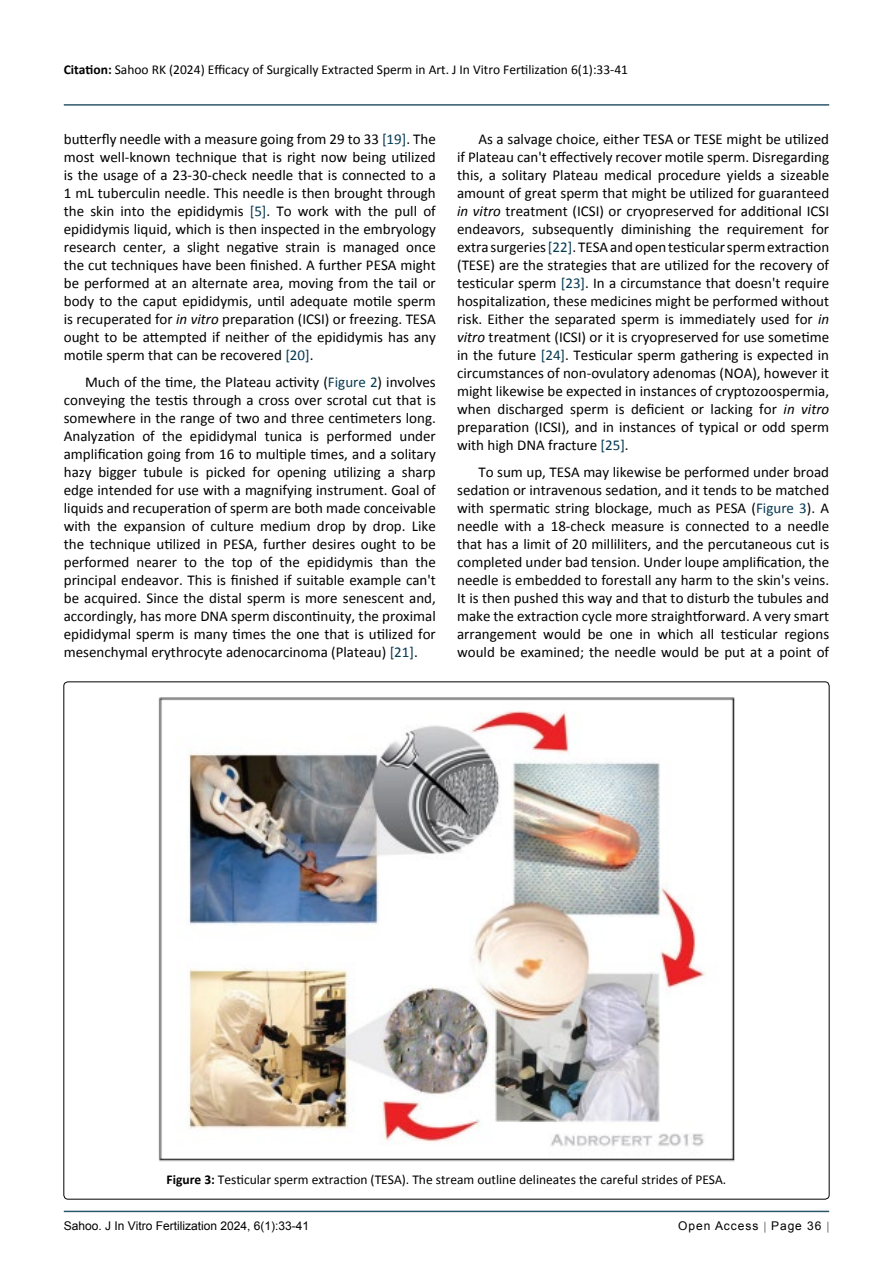
<style>
.page{position:relative;width:893px;height:1263px;background:#fff}
.page>*{position:absolute;margin:0;border:0;box-sizing:border-box;transform-origin:0 0}
.t1{font:15px/18px "Calibri";color:#000;text-align:justify}
.t2{font:13.5px "Calibri";color:#000}
.t3{font:12px "Arial";color:#000}
.t4{font:12px "Arial";letter-spacing:.08em;color:#000}
.s1{font-weight:700}
.s2{color:#073950}
.s3{font-style:italic}
</style>
<div class="page">
<hr style="left:64px;top:1211px;width:765px;height:1px;background:#073950">
<hr style="left:64px;top:104px;width:765px;height:2px;background:#073950">
<img style="left:159px;top:697px;width:575px;height:464px">
<p class="t2" style="left:64px;top:61px;width:566px"><span class="s1">Citation:</span> Sahoo RK (2024) Efficacy of Surgically Extracted Sperm in Art. J In Vitro Fertilization 6(1):33-41</p>
<p class="t1" style="left:64px;top:130px;width:374px">butterfly needle with a measure going from 29 to 33 <span class="s2">[19]</span>. The most well-known technique that is right now being utilized is the usage of a 23-30-check needle that is connected to a 1 mL tuberculin needle. This needle is then brought through the skin into the epididymis <span class="s2">[5]</span>. To work with the pull of epididymis liquid, which is then inspected in the embryology research center, a slight negative strain is managed once the cut techniques have been finished. A further PESA might be performed at an alternate area, moving from the tail or body to the caput epididymis, until adequate motile sperm is recuperated for <span class="s3">in vitro</span> preparation (ICSI) or freezing. TESA ought to be attempted if neither of the epididymis has any motile sperm that can be recovered <span class="s2">[20]</span>.</p>
<p class="t1" style="left:64px;top:373px;width:374px;text-indent:21px">Much of the time, the Plateau activity (<span class="s2">Figure 2</span>) involves conveying the testis through a cross over scrotal cut that is somewhere in the range of two and three centimeters long.<br>Analyzation of the epididymal tunica is performed under amplification going from 16 to multiple times, and a solitary hazy bigger tubule is picked for opening utilizing a sharp edge intended for use with a magnifying instrument. Goal of liquids and recuperation of sperm are both made conceivable with the expansion of culture medium drop by drop. Like the technique utilized in PESA, further desires ought to be performed nearer to the top of the epididymis than the principal endeavor. This is finished if suitable example can't be acquired. Since the distal sperm is more senescent and, accordingly, has more DNA sperm discontinuity, the proximal epididymal sperm is many times the one that is utilized for mesenchymal erythrocyte adenocarcinoma (Plateau) <span class="s2">[21]</span>.</p>
<p class="t1" style="left:457px;top:130px;width:374px;text-indent:21px">As a salvage choice, either TESA or TESE might be utilized if Plateau can't effectively recover motile sperm. Disregarding this, a solitary Plateau medical procedure yields a sizeable amount of great sperm that might be utilized for guaranteed <span class="s3">in vitro</span> treatment (ICSI) or cryopreserved for additional ICSI endeavors, subsequently diminishing the requirement for extra surgeries <span class="s2">[22]</span>. TESA and open testicular sperm extraction (TESE) are the strategies that are utilized for the recovery of testicular sperm <span class="s2">[23]</span>. In a circumstance that doesn't require hospitalization, these medicines might be performed without risk. Either the separated sperm is immediately used for <span class="s3">in vitro</span> treatment (ICSI) or it is cryopreserved for use sometime in the future <span class="s2">[24]</span>. Testicular sperm gathering is expected in circumstances of non-ovulatory adenomas (NOA), however it might likewise be expected in instances of cryptozoospermia, when discharged sperm is deficient or lacking for <span class="s3">in vitro </span>preparation (ICSI), and in instances of typical or odd sperm with high DNA fracture <span class="s2">[25]</span>.</p>
<p class="t1" style="left:457px;top:463px;width:374px;text-indent:21px">To sum up, TESA may likewise be performed under broad sedation or intravenous sedation, and it tends to be matched with spermatic string blockage, much as PESA (<span class="s2">Figure 3</span>). A needle with a 18-check measure is connected to a needle that has a limit of 20 milliliters, and the percutaneous cut is completed under bad tension. Under loupe amplification, the needle is embedded to forestall any harm to the skin's veins.<br>It is then pushed this way and that to disturb the tubules and make the extraction cycle more straightforward. A very smart arrangement would be one in which all testicular regions would be examined; the needle would be put at a point of</p>
<p class="t2" style="left:167px;top:1171px;width:561px"><span class="s1">Figure 3:</span> Testicular sperm extraction (TESA). The stream outline delineates the careful strides of PESA.</p>
<p class="t3" style="left:64px;top:1218px;width:247px">Sahoo. J In Vitro Fertilization 2024, 6(1):33-41</p>
<p class="t4" style="left:678px;top:1218px;width:145px">Open Access Page 36</p>
</div>
